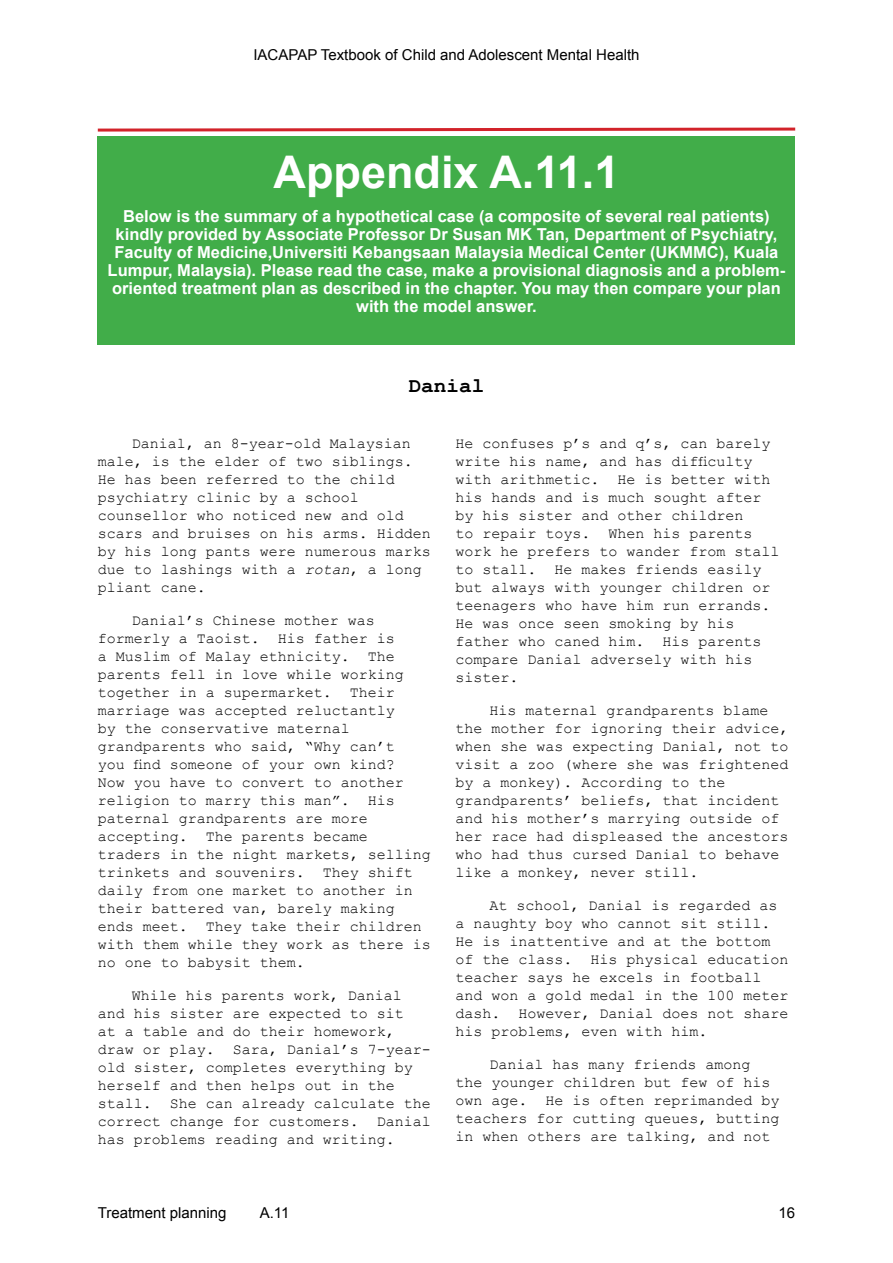
<style>
.page{position:relative;width:893px;height:1263px;background:#fff}
.page>*{position:absolute;margin:0;border:0;box-sizing:border-box;transform-origin:0 0}
.t1{font:700 45px "Arial";color:#fff}
.t2{font:700 21px "Courier New";color:#000}
.t3{font:700 16.5px/18.1px "Arial";color:#fff;text-align:center}
.t4{font:15px/18px "Courier New";color:#000}
.t5{font:15px "Arial";color:#000}
.s1{font-style:italic}
</style>
<div class="page">
<svg style="left:97px;top:127px;width:699px;height:5px"></svg>
<div style="left:98px;top:137px;width:697px;height:208px;background:#41ad49"></div>
<p class="t5" style="left:253px;top:45px;width:388px">IACAPAP Textbook of Child and Adolescent Mental Health</p>
<h1 class="t1" style="left:273px;top:143px;width:347px">Appendix A.11.1</h1>
<p class="t3" style="left:108px;top:207px;width:679px">Below is the summary of a hypothetical case (a composite of several real patients) kindly provided by Associate Professor Dr Susan MK Tan, Department of Psychiatry, Faculty of Medicine,Universiti Kebangsaan Malaysia Medical Center (UKMMC), Kuala Lumpur, Malaysia). Please read the case, make a provisional diagnosis and a problem&shy;oriented treatment plan as described in the chapter. You may then compare your plan with the model answer.</p>
<h2 class="t2" style="left:409px;top:373px;width:77px">Danial</h2>
<p class="t4" style="left:98px;top:434px;width:335px;text-indent:34px">Danial, an 8-year-old Malaysian male, is the elder of two siblings.<br>He has been referred to the child psychiatry clinic by a school counsellor who noticed new and old scars and bruises on his arms. Hidden by his long pants were numerous marks due to lashings with a <span class="s1">rotan</span>, a long pliant cane.</p>
<p class="t4" style="left:98px;top:611px;width:335px;text-indent:34px">Danial’s Chinese mother was formerly a Taoist. His father is<br>a Muslim of Malay ethnicity. The parents fell in love while working together in a supermarket. Their marriage was accepted reluctantly<br>by the conservative maternal grandparents who said, “Why can’t<br>you find someone of your own kind?<br>Now you have to convert to another religion to marry this man”. His paternal grandparents are more accepting. The parents became traders in the night markets, selling trinkets and souvenirs. They shift daily from one market to another in their battered van, barely making ends meet. They take their children with them while they work as there is no one to babysit them.</p>
<p class="t4" style="left:98px;top:986px;width:335px;text-indent:34px">While his parents work, Danial and his sister are expected to sit<br>at a table and do their homework, draw or play. Sara, Danial’s 7-year&shy;old sister, completes everything by herself and then helps out in the stall. She can already calculate the correct change for customers. Danial has problems reading and writing.</p>
<p class="t4" style="left:455px;top:434px;width:326px">He confuses p’s and q’s, can barely write his name, and has difficulty with arithmetic. He is better with his hands and is much sought after by his sister and other children<br>to repair toys. When his parents work he prefers to wander from stall to stall. He makes friends easily but always with younger children or teenagers who have him run errands.<br>He was once seen smoking by his father who caned him. His parents compare Danial adversely with his sister.</p>
<p class="t4" style="left:455px;top:701px;width:335px;text-indent:34px">His maternal grandparents blame the mother for ignoring their advice, when she was expecting Danial, not to visit a zoo (where she was frightened by a monkey). According to the grandparents’ beliefs, that incident and his mother’s marrying outside of her race had displeased the ancestors who had thus cursed Danial to behave like a monkey, never still.</p>
<p class="t4" style="left:455px;top:896px;width:335px;text-indent:34px">At school, Danial is regarded as a naughty boy who cannot sit still.<br>He is inattentive and at the bottom of the class. His physical education teacher says he excels in football and won a gold medal in the 100 meter dash. However, Danial does not share his problems, even with him.</p>
<p class="t4" style="left:455px;top:1055px;width:326px;text-indent:34px">Danial has many friends among the younger children but few of his own age. He is often reprimanded by teachers for cutting queues, butting in when others are talking, and not</p>
<p class="t5" style="left:98px;top:1203px;width:130px">Treatment planning</p>
<p class="t5" style="left:260px;top:1203px;width:31px">A.11</p>
<p class="t5" style="left:778px;top:1203px;width:18px">16</p>
</div>
